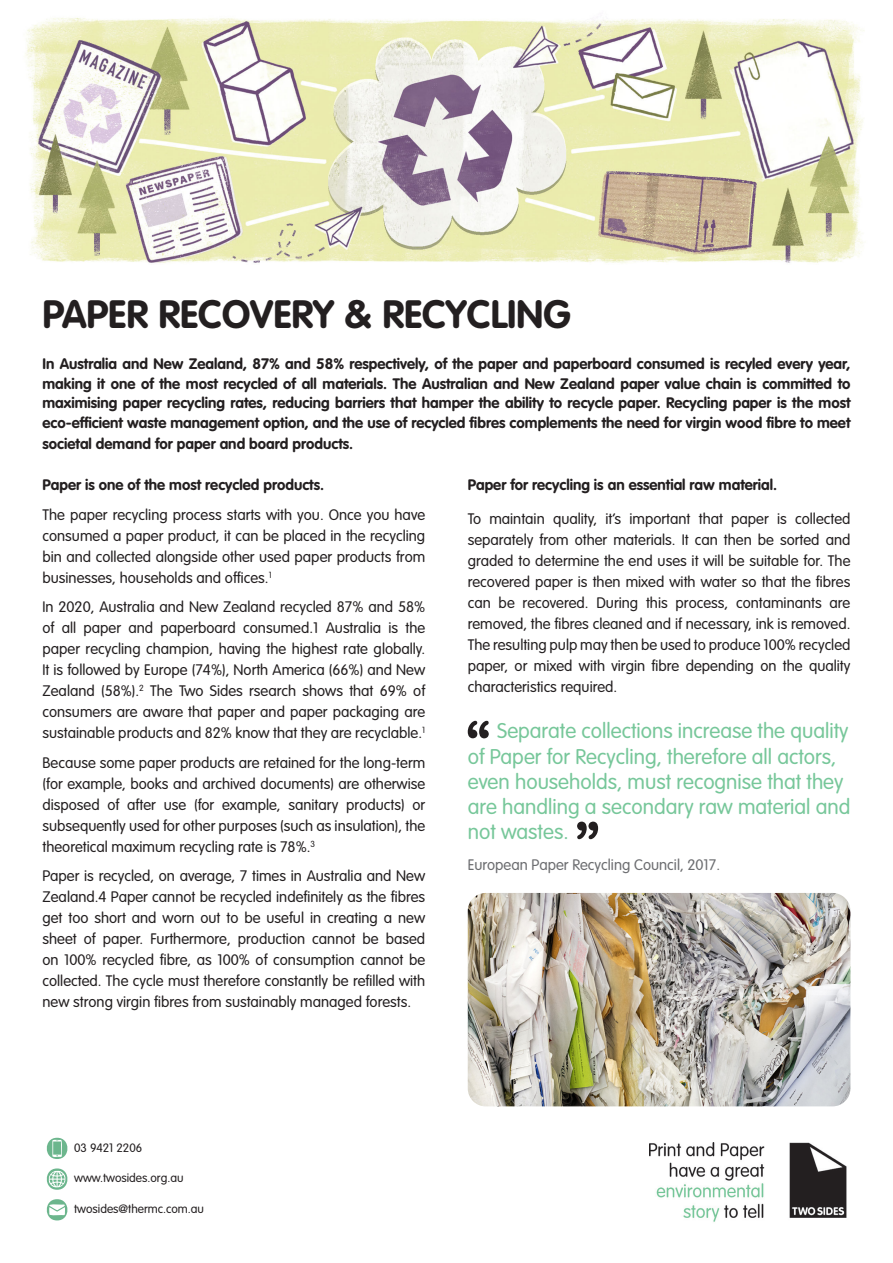
<style>
.page{position:relative;width:893px;height:1263px;background:#fff}
.page>*{position:absolute;margin:0;border:0;box-sizing:border-box;transform-origin:0 0}
.Intro_text{font:700 39px "VAG Rounded";color:#231f20}
.Large_Text_Quote{font:300 21px/25.2px "VAG Rounded";color:#77c79a}
.Main_body{font:300 15px/21px "VAG Rounded";color:#231f20;text-align:justify}
.Intro_text-2{font:700 15px/19.5px "VAG Rounded";color:#231f20;text-align:justify}
.Large_Text_Quote-2{font:700 15px "VAG Rounded";color:#231f20}
.Large_Text_Quote-3{font:300 15px "VAG Rounded";color:#6c6d70}
.t1{font:300 12px "VAG Rounded";color:#231f20}
</style>
<div class="page">
<img style="left:25px;top:17px;width:840px;height:246px">
<img style="left:650px;top:1142px;width:197px;height:80px">
<svg style="left:46px;top:1137px;width:22px;height:22px"></svg>
<svg style="left:46px;top:1168px;width:22px;height:22px"></svg>
<svg style="left:46px;top:1199px;width:22px;height:22px"></svg>
<svg style="left:468px;top:721px;width:21px;height:17px"></svg>
<svg style="left:577px;top:822px;width:21px;height:17px"></svg>
<img style="left:468px;top:893px;width:382px;height:213px">
<p class="Intro_text" style="left:43px;top:292px;width:530px">PAPER RECOVERY &amp; RECYCLING</p>
<p class="Intro_text-2" style="left:43px;top:354px;width:809px">In Australia and New Zealand, 87% and 58% respectively, of the paper and paperboard consumed is recyled every year, making it one of the most recycled of all materials. The Australian and New Zealand paper value chain is committed to maximising paper recycling rates, reducing barriers that hamper the ability to recycle paper. Recycling paper is the most eco-efficient waste management option, and the use of recycled fibres complements the need for virgin wood fibre to meet</p>
<p class="Intro_text-2" style="left:43px;top:433px;width:312px">societal demand for paper and board products.</p>
<p class="Intro_text-2" style="left:43px;top:475px;width:283px">Paper is one of the most recycled products.</p>
<p class="Main_body" style="left:43px;top:504px;width:384px">The paper recycling process starts with you. Once you have consumed a paper product, it can be placed in the recycling bin and collected alongside other used paper products from businesses, households and offices.<sup>1</sup></p>
<p class="Main_body" style="left:43px;top:597px;width:384px">In 2020, Australia and New Zealand recycled 87% and 58% of all paper and paperboard consumed.1 Australia is the paper recycling champion, having the highest rate globally.<br>It is followed by Europe (74%), North America (66%) and New Zealand (58%).<sup>2</sup> The Two Sides rsearch shows that 69% of consumers are aware that paper and paper packaging are sustainable products and 82% know that they are recyclable.<sup>1</sup></p>
<p class="Main_body" style="left:43px;top:752px;width:384px">Because some paper products are retained for the long-term (for example, books and archived documents) are otherwise disposed of after use (for example, sanitary products) or subsequently used for other purposes (such as insulation), the theoretical maximum recycling rate is 78%.<sup>3</sup></p>
<p class="Main_body" style="left:43px;top:866px;width:384px">Paper is recycled, on average, 7 times in Australia and New Zealand.4 Paper cannot be recycled indefinitely as the fibres get too short and worn out to be useful in creating a new sheet of paper. Furthermore, production cannot be based on 100% recycled fibre, as 100% of consumption cannot be collected. The cycle must therefore constantly be refilled with new strong virgin fibres from sustainably managed forests.</p>
<p class="Large_Text_Quote-2" style="left:468px;top:476px;width:311px">Paper for recycling is an essential raw material.</p>
<p class="Main_body" style="left:468px;top:509px;width:384px">To maintain quality, it’s important that paper is collected separately from other materials. It can then be sorted and graded to determine the end uses it will be suitable for. The recovered paper is then mixed with water so that the fibres can be recovered. During this process, contaminants are removed, the fibres cleaned and if necessary, ink is removed.<br>The resulting pulp may then be used to produce 100% recycled paper, or mixed with virgin fibre depending on the quality characteristics required.</p>
<p class="Large_Text_Quote" style="left:468px;top:719px;width:384px;text-indent:30px">Separate collections increase the quality of Paper for Recycling, therefore all actors, even households, must recognise that they are handling a secondary raw material and not wastes.</p>
<p class="Large_Text_Quote-3" style="left:468px;top:856px;width:254px">European Paper Recycling Council, 2017.</p>
<p class="t1" style="left:74px;top:1141px;width:70px">03 9421 2206</p>
<p class="t1" style="left:74px;top:1171px;width:111px">www.twosides.org.au</p>
<p class="t1" style="left:74px;top:1202px;width:131px">twosides@thermc.com.au</p>
</div>
